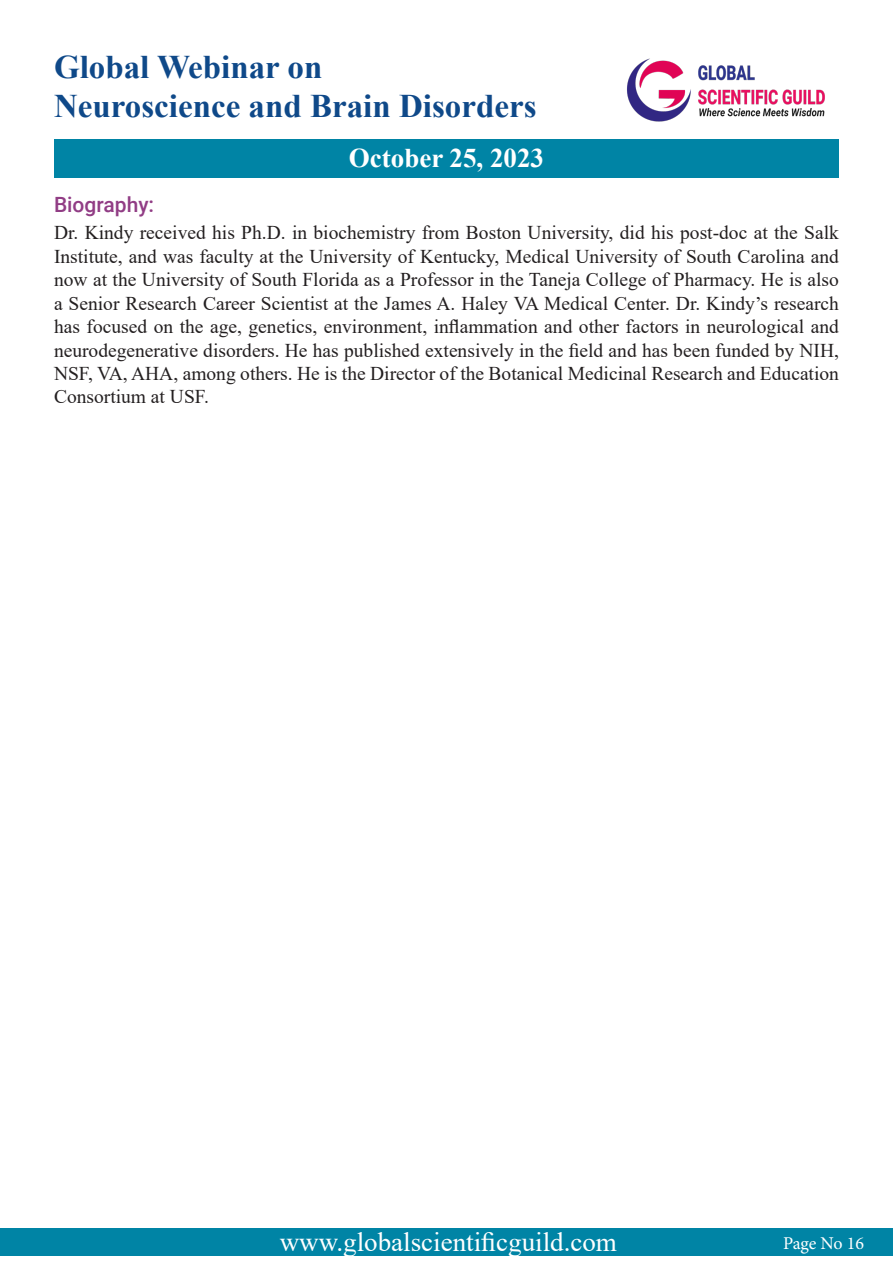
<style>
.page{position:relative;width:893px;height:1263px;background:#fff}
.page>*{position:absolute;margin:0;border:0;box-sizing:border-box;transform-origin:0 0}
.t1{font:700 33px/39.6px "Times New Roman";color:#0f4989}
.t2{font:27px "Times New Roman";color:#fff}
.t3{font:700 27px "Times New Roman";color:#fff}
.t4{font:500 21px "Roboto";color:#913d85}
.t5{font:19.5px/23.4px "Times New Roman";color:#231f20;text-align:justify}
.t6{font:18px "Minion Pro";letter-spacing:-.01em;color:#fff}
</style>
<div class="page">
<div style="left:0;top:1228px;width:893px;height:28px;background:#0084a5"></div>
<div style="left:54px;top:140px;width:785px;height:38px;background:#0084a5"></div>
<img style="left:627px;top:58px;width:198px;height:64px">
<h1 class="t1" style="left:54px;top:46px;width:484px">Global Webinar on<br>Neuroscience and Brain Disorders</h1>
<h2 class="t3" style="left:349px;top:138px;width:197px">October 25, 2023</h2>
<p class="t4" style="left:54px;top:189px;width:102px">Biography:</p>
<p class="t5" style="left:54px;top:221px;width:786px">Dr. Kindy received his Ph.D. in biochemistry from Boston University, did his post-doc at the Salk Institute, and was faculty at the University of Kentucky, Medical University of South Carolina and now at the University of South Florida as a Professor in the Taneja College of Pharmacy. He is also a Senior Research Career Scientist at the James A. Haley VA Medical Center. Dr. Kindy’s research has focused on the age, genetics, environment, inflammation and other factors in neurological and neurodegenerative disorders. He has published extensively in the field and has been funded by NIH, NSF, VA, AHA, among others. He is the Director of the Botanical Medicinal Research and Education Consortium at USF.</p>
<h2 class="t2" style="left:280px;top:1222px;width:339px">www.globalscientificguild.com</h2>
<p class="t6" style="left:783px;top:1231px;width:83px">Page No 16</p>
</div>
